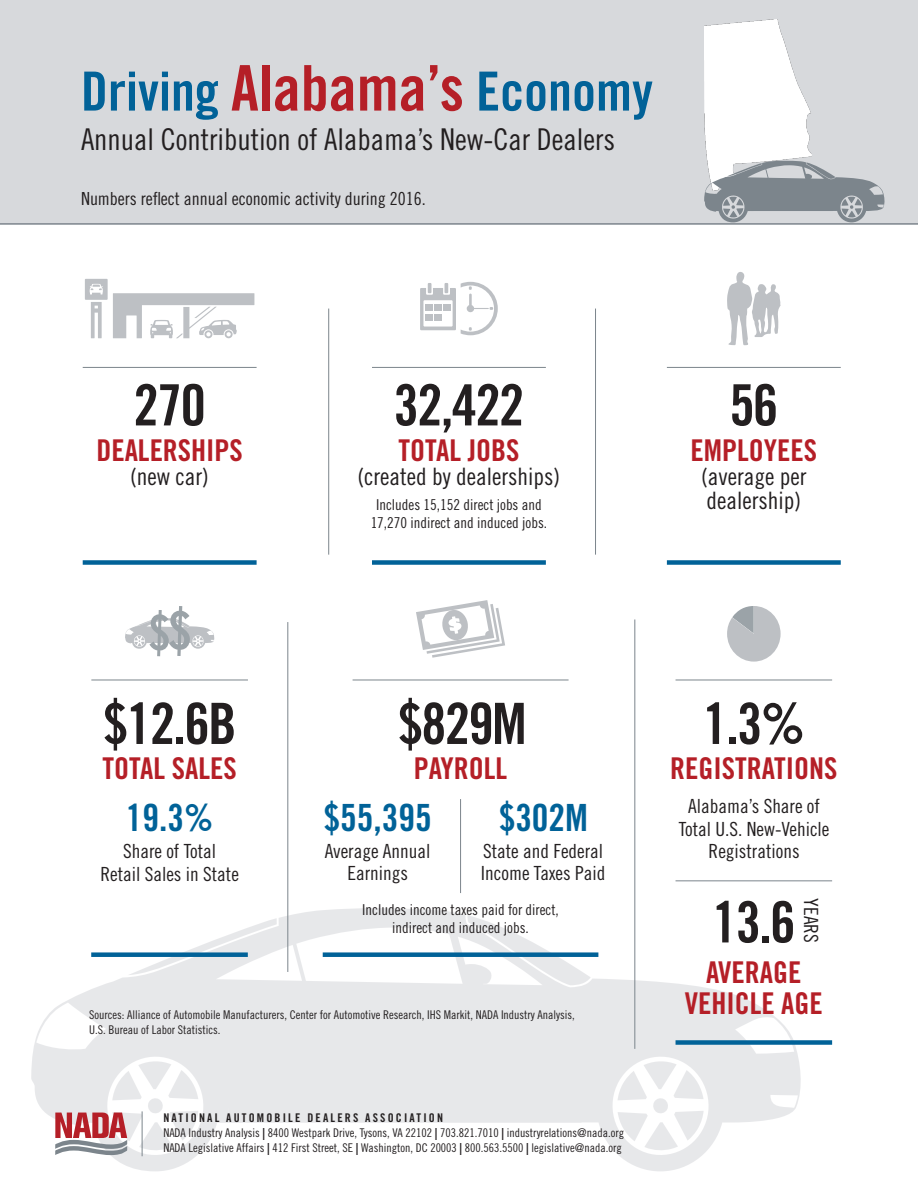
<style>
.page{position:relative;width:918px;height:1188px;background:#fff}
.page>*{position:absolute;margin:0;border:0;box-sizing:border-box;transform-origin:0 0}
.Stat_main{font:57px "Trade Gothic LT Std Bd Cn 20";letter-spacing:-.03em;color:#231f20}
.Headline{font:54px "Trade Gothic LT Std Bd Cn 20";color:#016298}
.Stat_secondary{font:37.5px "Trade Gothic LT Std Bd Cn 20";color:#016298}
.Stat_name{font:30px/31.5px "Trade Gothic LT Std Bd Cn 20";color:#b51f27;text-align:center}
.Subdeck{font:30px "Trade Gothic LT Std Cn 18";color:#231f20}
.Stat_detail{font:24px/24px "Trade Gothic LT Std Cn 18";color:#231f20}
.Stat_secondary_name{font:19.5px/22.5px "Trade Gothic LT Std Cn 18";color:#231f20;text-align:center}
.Disclaimer{font:18px "Trade Gothic LT Std Cn 18";color:#231f20}
.Stat_disclaimer{font:15px/18px "Trade Gothic LT Std Cn 18";color:#231f20;text-align:center}
.t1{font:12px/15px "Trade Gothic LT Std Cn 18";color:#231f20}
.t2{font:12px "Trade Gothic LT Std Bd Cn 20";letter-spacing:.18em;color:#231f20}
.s1{font-size:63px;color:#b51f27}
.s2{font-family:"Trade Gothic LT Std";font-weight:700;font-stretch:expanded}
</style>
<div class="page">
<svg style="left:31px;top:907px;width:770px;height:264px;fill:#e7e8ea"></svg>
<div style="left:0;top:0;width:918px;height:224px;background:#d7d9dc"></div>
<img style="left:704px;top:19px;width:108px;height:141px">
<hr style="left:142px;top:1111px;width:1px;height:45px;background:#7c858c">
<hr style="left:328px;top:309px;width:1px;height:246px;background:#7c858c">
<hr style="left:595px;top:309px;width:1px;height:246px;background:#7c858c">
<hr style="left:83px;top:367px;width:174px;height:1px;background:#7c858c">
<svg style="left:85px;top:279px;width:169px;height:59px"></svg>
<div style="left:83px;top:560px;width:174px;height:5px;background:#016298"></div>
<hr style="left:372px;top:367px;width:174px;height:1px;background:#7c858c">
<svg style="left:420px;top:282px;width:78px;height:53px"></svg>
<div style="left:425px;top:304px;width:7px;height:7px;background:#bdc0c4"></div>
<div style="left:434px;top:304px;width:7px;height:7px;background:#bdc0c4"></div>
<div style="left:425px;top:315px;width:7px;height:6px;background:#bdc0c4"></div>
<div style="left:434px;top:315px;width:7px;height:6px;background:#bdc0c4"></div>
<div style="left:444px;top:304px;width:7px;height:7px;background:#bdc0c4"></div>
<div style="left:372px;top:560px;width:174px;height:5px;background:#016298"></div>
<svg style="left:416px;top:600px;width:89px;height:58px"></svg>
<hr style="left:353px;top:680px;width:216px;height:1px;background:#7c858c">
<hr style="left:91px;top:680px;width:157px;height:1px;background:#7c858c">
<hr style="left:287px;top:622px;width:1px;height:350px;background:#7c858c">
<hr style="left:667px;top:367px;width:174px;height:1px;background:#7c858c">
<div style="left:667px;top:560px;width:174px;height:5px;background:#016298"></div>
<svg style="left:727px;top:272px;width:54px;height:73px"></svg>
<hr style="left:0;top:223px;width:918px;height:2px;background:#7c858c">
<hr style="left:460px;top:799px;width:1px;height:94px;background:#7c858c">
<svg style="left:125px;top:606px;width:90px;height:50px"></svg>
<svg style="left:55px;top:1113px;width:72px;height:42px"></svg>
<svg style="left:704px;top:160px;width:181px;height:62px"></svg>
<hr style="left:634px;top:619px;width:1px;height:430px;background:#7c858c">
<hr style="left:676px;top:680px;width:156px;height:1px;background:#7c858c">
<div style="left:676px;top:1040px;width:156px;height:5px;background:#016298"></div>
<div style="left:323px;top:952px;width:275px;height:5px;background:#016298"></div>
<svg style="left:727px;top:606px;width:54px;height:56px"></svg>
<hr style="left:676px;top:880px;width:156px;height:1px;background:#7c858c">
<div style="left:91px;top:952px;width:157px;height:5px;background:#016298"></div>
<p class="Headline" style="left:81px;top:59px;width:574px">Driving <span class="s1">Alabama’s</span> Economy</p>
<p class="Subdeck" style="left:81px;top:121px;width:536px">Annual Contribution of Alabama’s New-Car Dealers</p>
<p class="Disclaimer" style="left:81px;top:188px;width:346px">Numbers reflect annual economic activity during 2016.</p>
<p class="Stat_main" style="left:133px;top:370px;width:74px">270</p>
<p class="Stat_main" style="left:394px;top:370px;width:132px">32,422</p>
<p class="Stat_main" style="left:729px;top:370px;width:50px">56</p>
<h3 class="Stat_name" style="left:96px;top:434px;width:148px">DEALERSHIPS</h3>
<h3 class="Stat_detail" style="left:130px;top:464px;width:80px">(new car)</h3>
<p class="Stat_name" style="left:398px;top:434px;width:123px">TOTAL JOBS</p>
<p class="Stat_detail" style="left:358px;top:464px;width:204px">(created by dealerships)</p>
<p class="Stat_disclaimer" style="left:371px;top:495px;width:178px">Includes 15,152 direct jobs and<br>17,270 indirect and induced jobs.</p>
<h3 class="Stat_name" style="left:691px;top:434px;width:128px">EMPLOYEES</h3>
<h3 class="Stat_detail" style="left:701px;top:464px;width:107px">(average per dealership)</h3>
<p class="Stat_main" style="left:103px;top:689px;width:135px">$12.6B</p>
<p class="Stat_main" style="left:398px;top:689px;width:131px">$829M</p>
<h3 class="Stat_name" style="left:102px;top:753px;width:136px">TOTAL SALES</h3>
<h3 class="Stat_name" style="left:414px;top:753px;width:95px">PAYROLL</h3>
<p class="Stat_secondary" style="left:126px;top:795px;width:89px">19.3%</p>
<h3 class="Stat_secondary_name" style="left:100px;top:840px;width:140px">Share of Total<br>Retail Sales in State</h3>
<p class="Stat_secondary" style="left:324px;top:795px;width:110px">$55,395</p>
<p class="Stat_secondary_name" style="left:325px;top:839px;width:107px">Average Annual<br>Earnings</p>
<p class="Stat_secondary" style="left:499px;top:795px;width:91px">$302M</p>
<p class="Stat_secondary_name" style="left:481px;top:839px;width:126px;text-align:left">State and Federal<br>Income Taxes Paid</p>
<p class="Stat_disclaimer" style="left:362px;top:900px;width:198px">Includes income taxes paid for direct, indirect and induced jobs.</p>
<p class="t1" style="left:89px;top:1007px;width:487px">Sources: Alliance of Automobile Manufacturers, Center for Automotive Research, IHS Markit, NADA Industry Analysis,<br>U.S. Bureau of Labor Statistics.</p>
<p class="t2" style="left:163px;top:1111px;width:281px">NATIONAL AUTOMOBILE DEALERS ASSOCIATION</p>
<p class="t1" style="left:163px;top:1126px;width:462px">NADA Industry Analysis <span class="s2">|</span> 8400 Westpark Drive, Tysons, VA 22102 <span class="s2">|</span> 703.821.7010 <span class="s2">|</span> industryrelations@nada.org</p>
<p class="t1" style="left:163px;top:1141px;width:460px">NADA Legislative Affairs <span class="s2">|</span> 412 First Street, SE <span class="s2">|</span> Washington, DC 20003 <span class="s2">|</span> 800.563.5500 <span class="s2">|</span> legislative@nada.org</p>
<p class="Stat_main" style="left:703px;top:689px;width:104px">1.3%</p>
<h3 class="Stat_name" style="left:670px;top:753px;width:169px">REGISTRATIONS</h3>
<p class="Stat_secondary_name" style="left:679px;top:795px;width:152px">Alabama’s Share of<br>Total U.S. New-Vehicle<br>Registrations</p>
<p class="Stat_main" style="left:712px;top:888px;width:85px">13.6</p>
<h3 class="Stat_secondary_name" style="left:823px;top:898px;width:46px;rotate:90deg">YEARS</h3>
<h3 class="Stat_name" style="left:685px;top:956px;width:140px">AVERAGE<br>VEHICLE AGE</h3>
</div>
